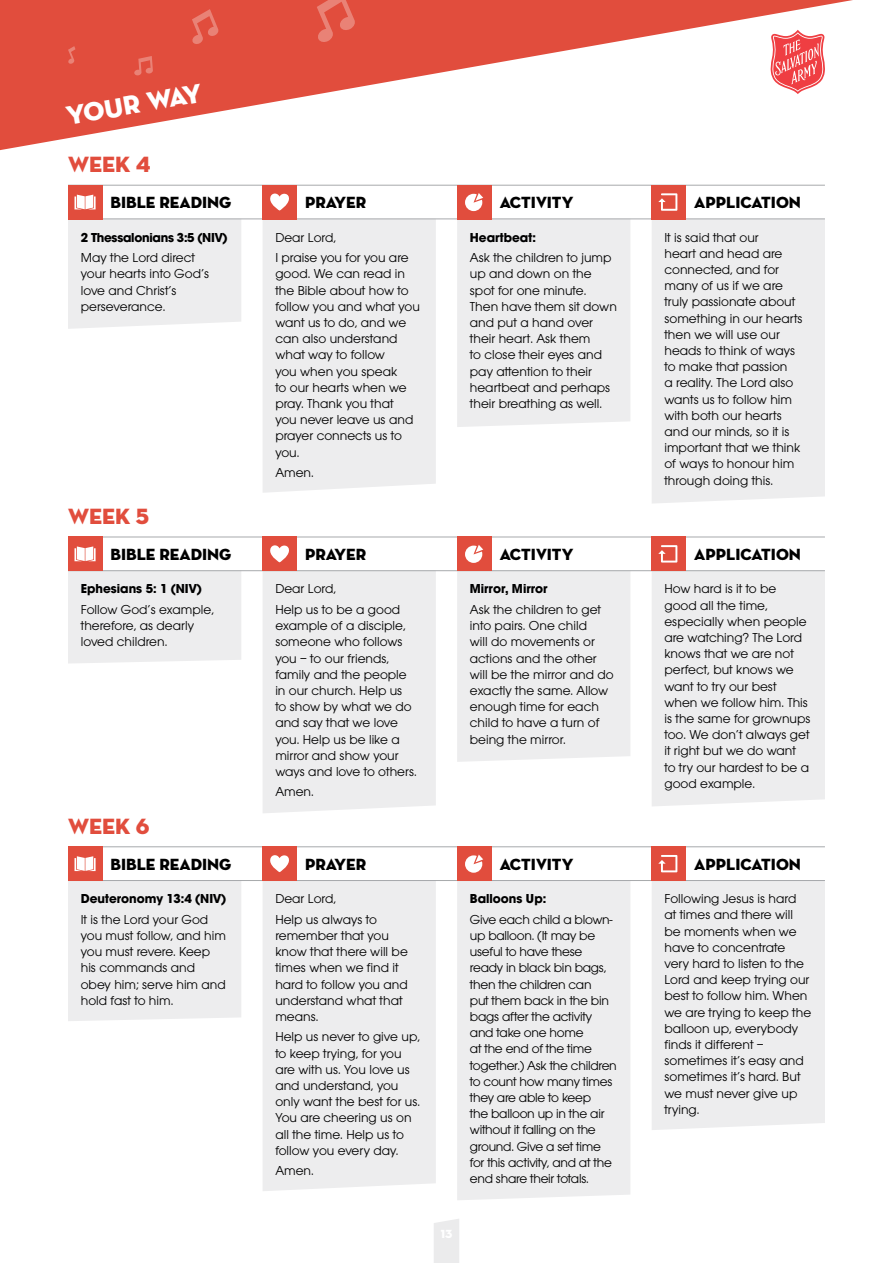
<style>
.page{position:relative;width:893px;height:1263px;background:#fff}
.page>*{position:absolute;margin:0;border:0;box-sizing:border-box;transform-origin:0 0}
.t1{font:27px "Neutra Disp Titling";color:#fff}
.t2{font:22.5px "Neutra Disp Titling";color:#e14d3d}
.t3{font:16.5px "Neutra Disp Titling";color:#000}
.t4{font:13.5px/16.2px "Avant Garde ITC";color:#000}
.t5{font:13.5px/16.2px "Avant Garde ITC";letter-spacing:-.02em;color:#000}
.t6{font:700 13.5px "Avant Garde Md ITC";color:#000}
.t7{font:700 13.5px "Avant Garde Md ITC";letter-spacing:-.02em;color:#000}
</style>
<div class="page">
<svg style="left:434px;top:1219px;width:25px;height:44px"></svg>
<svg style="left:0;top:0;width:853px;height:150px"></svg>
<div style="left:263px;top:220px;width:173px;height:273px;background:#ededee"></div>
<div style="left:457px;top:220px;width:173px;height:207px;background:#ededee"></div>
<div style="left:652px;top:220px;width:173px;height:283px;background:#ededee"></div>
<div style="left:68px;top:220px;width:173px;height:109px;background:#ededee"></div>
<hr style="left:68px;top:219px;width:757px;height:1px;background:#a7a9ac">
<hr style="left:68px;top:185px;width:757px;height:1px;background:#a7a9ac">
<div style="left:263px;top:185px;width:34px;height:34px;background:#e14d3d"></div>
<svg style="left:270px;top:193px;width:19px;height:18px"></svg>
<div style="left:457px;top:185px;width:34px;height:34px;background:#e14d3d"></div>
<svg style="left:465px;top:193px;width:18px;height:18px"></svg>
<div style="left:263px;top:571px;width:173px;height:242px;background:#ededee"></div>
<div style="left:457px;top:571px;width:173px;height:191px;background:#ededee"></div>
<div style="left:652px;top:571px;width:173px;height:235px;background:#ededee"></div>
<div style="left:68px;top:571px;width:173px;height:92px;background:#ededee"></div>
<hr style="left:68px;top:570px;width:757px;height:1px;background:#a7a9ac">
<hr style="left:68px;top:537px;width:757px;height:1px;background:#a7a9ac">
<div style="left:263px;top:537px;width:34px;height:34px;background:#e14d3d"></div>
<svg style="left:270px;top:545px;width:19px;height:17px"></svg>
<div style="left:457px;top:537px;width:34px;height:34px;background:#e14d3d"></div>
<svg style="left:465px;top:545px;width:18px;height:18px"></svg>
<div style="left:263px;top:881px;width:173px;height:310px;background:#ededee"></div>
<div style="left:457px;top:881px;width:173px;height:319px;background:#ededee"></div>
<div style="left:652px;top:881px;width:173px;height:249px;background:#ededee"></div>
<div style="left:68px;top:881px;width:173px;height:140px;background:#ededee"></div>
<hr style="left:68px;top:880px;width:757px;height:1px;background:#a7a9ac">
<hr style="left:68px;top:846px;width:757px;height:1px;background:#a7a9ac">
<div style="left:263px;top:847px;width:34px;height:34px;background:#e14d3d"></div>
<svg style="left:270px;top:855px;width:19px;height:17px"></svg>
<div style="left:457px;top:847px;width:34px;height:34px;background:#e14d3d"></div>
<svg style="left:465px;top:855px;width:18px;height:18px"></svg>
<div style="left:652px;top:185px;width:34px;height:34px;background:#e14d3d"></div>
<svg style="left:658px;top:193px;width:19px;height:18px"></svg>
<div style="left:652px;top:537px;width:34px;height:34px;background:#e14d3d"></div>
<svg style="left:658px;top:545px;width:19px;height:17px"></svg>
<div style="left:652px;top:847px;width:34px;height:34px;background:#e14d3d"></div>
<svg style="left:658px;top:855px;width:19px;height:17px"></svg>
<div style="left:68px;top:185px;width:34px;height:34px;background:#e14d3d"></div>
<svg style="left:75px;top:195px;width:21px;height:14px"></svg>
<div style="left:68px;top:537px;width:34px;height:34px;background:#e14d3d"></div>
<svg style="left:75px;top:546px;width:21px;height:15px"></svg>
<div style="left:68px;top:847px;width:34px;height:34px;background:#e14d3d"></div>
<svg style="left:75px;top:856px;width:21px;height:15px"></svg>
<svg style="left:134px;top:56px;width:19px;height:20px"></svg>
<svg style="left:192px;top:9px;width:27px;height:36px"></svg>
<svg style="left:68px;top:46px;width:7px;height:18px"></svg>
<svg style="left:317px;top:0;width:39px;height:43px;background:#e46152"></svg>
<h1 class="t1" style="left:63px;top:100px;width:139px;rotate:-10deg">YO UR WAY</h1>
<h2 class="t2" style="left:68px;top:151px;width:36px">WEEK</h2>
<h2 class="t2" style="left:136px;top:151px;width:16px">4</h2>
<p class="t3" style="left:111px;top:192px;width:122px">BIBLE READING</p>
<p class="t3" style="left:305px;top:192px;width:63px">PRAYER</p>
<p class="t3" style="left:500px;top:192px;width:75px">ACTIVITY</p>
<p class="t3" style="left:694px;top:192px;width:108px">APPLICATION</p>
<p class="t7" style="left:81px;top:229px;width:148px">2 Thessalonians 3:5 (NIV)</p>
<p class="t4" style="left:81px;top:250px;width:130px">May the Lord direct your hearts into God’s love and Christ’s perseverance.</p>
<p class="t4" style="left:275px;top:227px;width:135px;line-height:20.4px">Dear Lord,<br>I praise you for you are</p>
<p class="t4" style="left:275px;top:266px;width:146px">good. We can read in the Bible about how to follow you and what you want us to do, and we can also understand what way to follow<br>you when you speak<br>to our hearts when we pray. Thank you that<br>you never leave us and prayer connects us to you.</p>
<p class="t4" style="left:275px;top:464px;width:40px">Amen.</p>
<p class="t6" style="left:470px;top:229px;width:68px">Heartbeat:</p>
<p class="t4" style="left:470px;top:250px;width:149px">Ask the children to jump up and down on the spot for one minute.<br>Then have them sit down and put a hand over their heart. Ask them<br>to close their eyes and pay attention to their heartbeat and perhaps their breathing as well.</p>
<p class="t4" style="left:664px;top:229px;width:140px">It is said that our<br>heart and head are connected, and for many of us if we are truly passionate about something in our hearts then we will use our heads to think of ways to make that passion<br>a reality. The Lord also wants us to follow him with both our hearts and our minds, so it is important that we think of ways to honour him through doing this.</p>
<h2 class="t2" style="left:68px;top:502px;width:36px">WEEK</h2>
<h2 class="t2" style="left:136px;top:502px;width:15px">5</h2>
<p class="t3" style="left:111px;top:544px;width:122px">BIBLE READING</p>
<p class="t3" style="left:305px;top:544px;width:63px">PRAYER</p>
<p class="t3" style="left:500px;top:544px;width:75px">ACTIVITY</p>
<p class="t3" style="left:694px;top:544px;width:108px">APPLICATION</p>
<p class="t6" style="left:81px;top:581px;width:123px">Ephesians 5: 1 (NIV)</p>
<p class="t4" style="left:81px;top:601px;width:135px">Follow God’s example, therefore, as dearly loved children.</p>
<p class="t4" style="left:275px;top:579px;width:126px;line-height:20.4px">Dear Lord,<br>Help us to be a good</p>
<p class="t4" style="left:275px;top:617px;width:143px">example of a disciple, someone who follows you – to our friends, family and the people in our church. Help us to show by what we do and say that we love you. Help us be like a mirror and show your ways and love to others.</p>
<p class="t4" style="left:275px;top:784px;width:40px">Amen.</p>
<p class="t6" style="left:470px;top:581px;width:79px">Mirror, Mirror</p>
<p class="t4" style="left:470px;top:601px;width:145px">Ask the children to get into pairs. One child<br>will do movements or actions and the other will be the mirror and do exactly the same. Allow enough time for each child to have a turn of being the mirror.</p>
<p class="t4" style="left:664px;top:581px;width:148px">How hard is it to be good all the time, especially when people are watching? The Lord knows that we are not perfect, but knows we want to try our best when we follow him. This is the same for grownups too. We don’t always get it right but we do want to try our hardest to be a good example.</p>
<h2 class="t2" style="left:68px;top:812px;width:36px">WEEK</h2>
<h2 class="t2" style="left:136px;top:812px;width:15px">6</h2>
<p class="t3" style="left:111px;top:854px;width:122px">BIBLE READING</p>
<p class="t3" style="left:305px;top:854px;width:63px">PRAYER</p>
<p class="t3" style="left:500px;top:854px;width:75px">ACTIVITY</p>
<p class="t3" style="left:694px;top:854px;width:108px">APPLICATION</p>
<p class="t6" style="left:81px;top:890px;width:147px">Deuteronomy 13:4 (NIV)</p>
<p class="t4" style="left:81px;top:911px;width:147px">It is the Lord your God you must follow, and him you must revere. Keep his commands and obey him; serve him and hold fast to him.</p>
<p class="t4" style="left:275px;top:889px;width:103px;line-height:20.4px">Dear Lord,<br>Help us always to</p>
<p class="t4" style="left:275px;top:927px;width:134px">remember that you know that there will be times when we find it hard to follow you and understand what that means.</p>
<p class="t4" style="left:275px;top:1029px;width:146px">Help us never to give up, to keep trying, for you are with us. You love us and understand, you only want the best for us.<br>You are cheering us on all the time. Help us to follow you every day.</p>
<p class="t4" style="left:275px;top:1163px;width:40px">Amen.</p>
<p class="t6" style="left:470px;top:890px;width:78px">Balloons Up:</p>
<p class="t5" style="left:470px;top:911px;width:148px">Give each child a blown&shy;up balloon. (It may be useful to have these ready in black bin bags, then the children can<br>put them back in the bin bags after the activity and take one home<br>at the end of the time together.) Ask the children to count how many times they are able to keep<br>the balloon up in the air without it falling on the ground. Give a set time for this activity, and at the end share their totals.</p>
<p class="t4" style="left:664px;top:891px;width:148px">Following Jesus is hard at times and there will be moments when we have to concentrate very hard to listen to the<br>Lord and keep trying our best to follow him. When we are trying to keep the balloon up, everybody finds it different – sometimes it’s easy and sometimes it’s hard. But we must never give up trying.</p>
</div>
